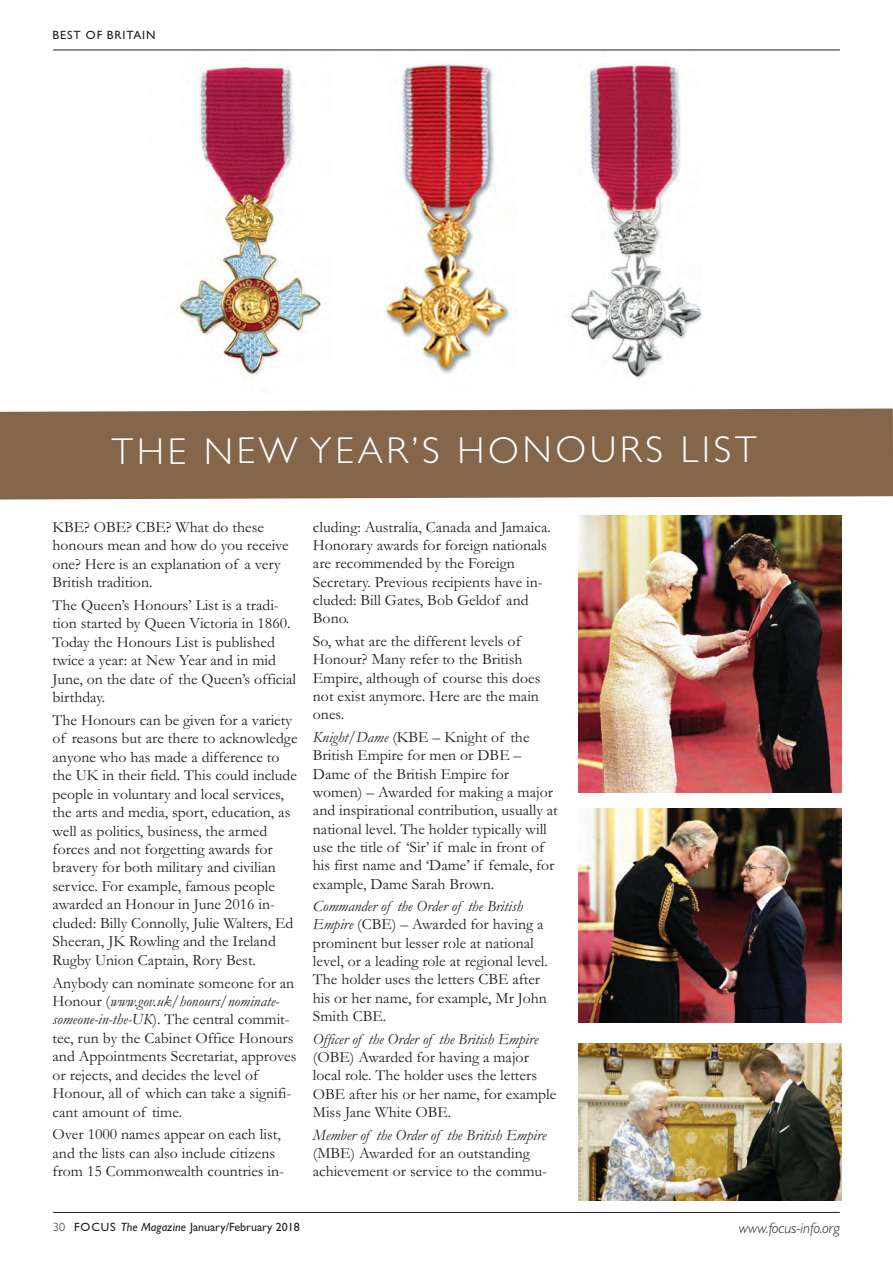
<style>
.page{position:relative;width:893px;height:1263px;background:#fff}
.page>*{position:absolute;margin:0;border:0;box-sizing:border-box;transform-origin:0 0}
.t1{font:300 37.5px "Gill Sans";letter-spacing:.095em;color:#fff}
.t2{font:15.75px/18.5px "Garamond";color:#231f20}
.t3{font:italic 15.75px "Garamond";color:#231f20}
.t4{font:italic 300 15px "Gill Sans MT Pro";color:#231f20}
.t5{font:12px "Gill Sans";letter-spacing:.015em;color:#231f20}
.t6{font:12px "Gill Sans";letter-spacing:.075em;color:#231f20}
.s1{font-style:italic}
.s2{font-family:"Gill Sans MT Pro";font-weight:300}
</style>
<div class="page">
<hr style="left:53px;top:50px;width:787px;height:1px;background:#231f20">
<hr style="left:53px;top:1212px;width:787px;height:1px;background:#231f20">
<img style="left:176px;top:64px;width:526px;height:316px">
<div style="left:0;top:408px;width:893px;height:92px;background:#84664b"></div>
<img style="left:578px;top:516px;width:264px;height:276px">
<img style="left:578px;top:808px;width:264px;height:214px">
<img style="left:578px;top:1043px;width:264px;height:158px">
<p class="t6" style="left:53px;top:28px;width:105px">BEST OF BRITAIN</p>
<h1 class="t1" style="left:112px;top:428px;width:646px">THE NEW YEAR’S HONOURS LIST</h1>
<p class="t2" style="left:53px;top:517px;width:238px">KBE? OBE? CBE? What do these honours mean and how do you receive one? Here is an explanation of a very<br>British tradition.</p>
<p class="t2" style="left:53px;top:595px;width:245px">The Queen’s Honours’ List is a tradi&shy;tion started by Queen Victoria in 1860.<br>Today the Honours List is published twice a year: at New Year and in mid<br>June, on the date of the Queen’s official birthday.</p>
<p class="t2" style="left:53px;top:710px;width:247px">The Honours can be given for a variety of reasons but are there to acknowledge anyone who has made a difference to the UK in their field. This could include people in voluntary and local services, the arts and media, sport, education, as well as politics, business, the armed forces and not forgetting awards for bravery for both military and civilian service. For example, famous people awarded an Honour in June 2016 in&shy;cluded: Billy Connolly, Julie Walters, Ed Sheeran, JK Rowling and the Ireland Rugby Union Captain, Rory Best.</p>
<p class="t2" style="left:53px;top:973px;width:245px">Anybody can nominate someone for an Honour (<span class="s1">www.gov.uk/honours/nominate&shy;someone-in-the-UK</span>). The central commit&shy;tee, run by the Cabinet Office Honours and Appointments Secretariat, approves or rejects, and decides the level of Honour, all of which can take a signifi&shy;cant amount of time.</p>
<p class="t2" style="left:53px;top:1125px;width:233px">Over 1000 names appear on each list, and the lists can also include citizens from 15 Commonwealth countries in-</p>
<p class="t2" style="left:313px;top:517px;width:239px">cluding: Australia, Canada and Jamaica.<br>Honorary awards for foreign nationals are recommended by the Foreign<br>Secretary. Previous recipients have in&shy;cluded: Bill Gates, Bob Geldof and<br>Bono.</p>
<p class="t2" style="left:313px;top:631px;width:229px">So, what are the different levels of<br>Honour? Many refer to the British<br>Empire, although of course this does not exist anymore. Here are the main ones.</p>
<p class="t2" style="left:313px;top:727px;width:246px"><span class="s1">Knight/Dame</span> (KBE – Knight of the British Empire for men or DBE – Dame of the British Empire for women) – Awarded for making a major and inspirational contribution, usually at national level. The holder typically will use the title of ‘Sir’ if male in front of his first name and ‘Dame’ if female, for example, Dame Sarah Brown.</p>
<p class="t2" style="left:313px;top:896px;width:237px"><span class="s1">Commander of the Order of the British Empire</span> (CBE) – Awarded for having a prominent but lesser role at national level, or a leading role at regional level.<br>The holder uses the letters CBE after his or her name, for example, Mr John Smith CBE.</p>
<p class="t3" style="left:313px;top:1029px;width:227px">Officer of the Order of the British Empire</p>
<p class="t2" style="left:313px;top:1047px;width:245px">(OBE) Awarded for having a major local role. The holder uses the letters<br>OBE after his or her name, for example<br>Miss Jane White OBE.</p>
<p class="t3" style="left:313px;top:1125px;width:235px">Member of the Order of the British Empire</p>
<p class="t2" style="left:313px;top:1143px;width:236px">(MBE) Awarded for an outstanding achievement or service to the commu-</p>
<p class="t5" style="left:53px;top:1220px;width:248px"><span class="s2">30</span> FOCUS <span class="s1">The Magazine</span> January/February 2018</p>
<p class="t4" style="left:739px;top:1222px;width:103px">www.focus-info.org</p>
</div>
